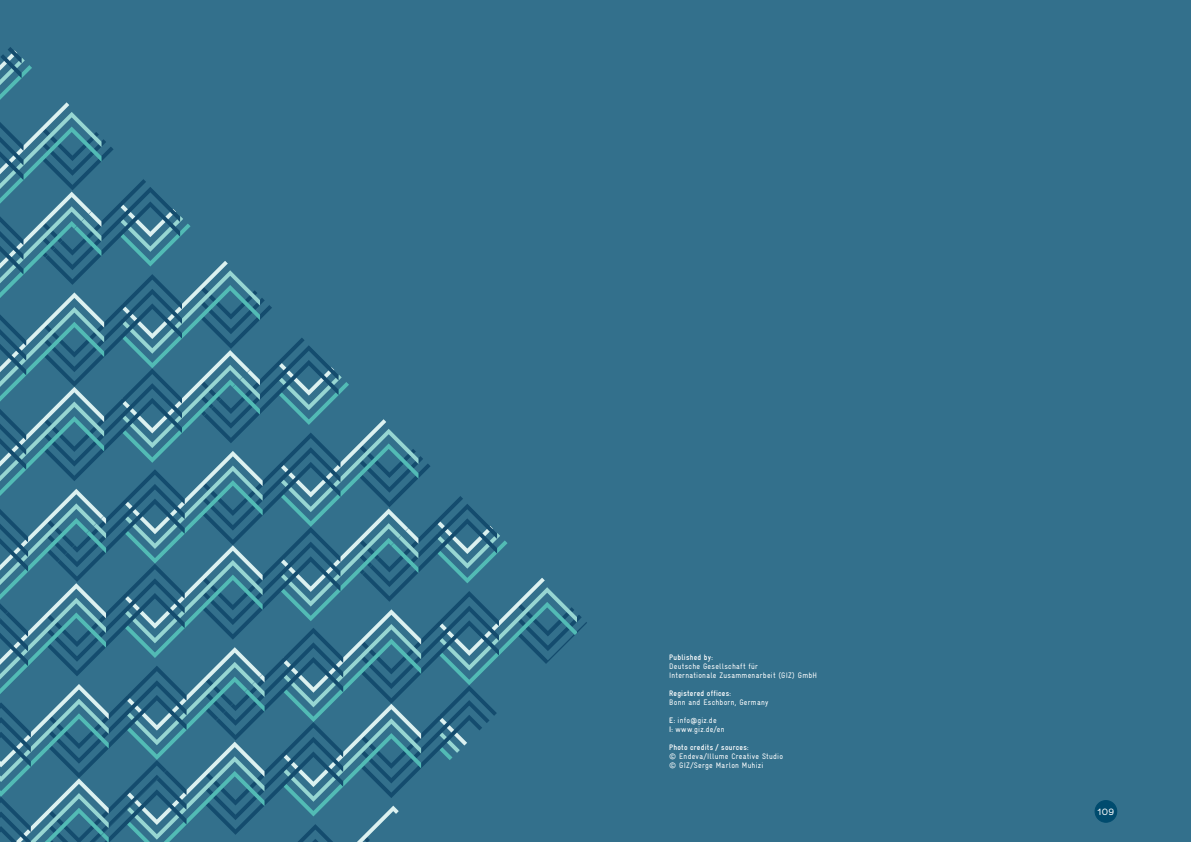
<style>
.page{position:relative;width:1191px;height:842px;background:#33708c}
.page>*{position:absolute;margin:0;border:0;box-sizing:border-box;transform-origin:0 0}
.t1{font:9px "GT Maru";color:#fff}
.t2{font:8px/9px "Gravur Condensed";letter-spacing:.03em;color:#fff}
.t3{font:700 8px "Gravur Condensed";letter-spacing:.03em;color:#fff}
.s1{font-weight:700}
</style>
<div class="page">
<svg style="left:0;top:47px;width:587px;height:795px"></svg>
<div style="left:1095px;top:800px;width:21px;height:22px;background:#004b6e;border-radius:50%"></div>
<div style="left:1094px;top:800px;width:23px;height:23px;border:1px solid #004b6e;border-radius:50%"></div>
<p class="t3" style="left:669px;top:653px;width:45px">Published by:</p>
<p class="t2" style="left:669px;top:662px;width:149px">Deutsche Gesellschaft für<br>Internationale Zusammenarbeit (GIZ) GmbH</p>
<p class="t3" style="left:669px;top:689px;width:63px">Registered offices:</p>
<p class="t2" style="left:669px;top:698px;width:101px">Bonn and Eschborn, Germany</p>
<p class="t2" style="left:669px;top:716px;width:57px"><span class="s1">E:</span> info@giz.de<br><span class="s1">I:</span> www.giz.de/en</p>
<p class="t3" style="left:669px;top:743px;width:81px">Photo credits / sources:</p>
<p class="t2" style="left:669px;top:752px;width:115px">© Endeva/Illume Creative Studio © GIZ/Serge Marlon Muhizi</p>
<p class="t1" style="left:1097px;top:806px;width:18px">109</p>
</div>
